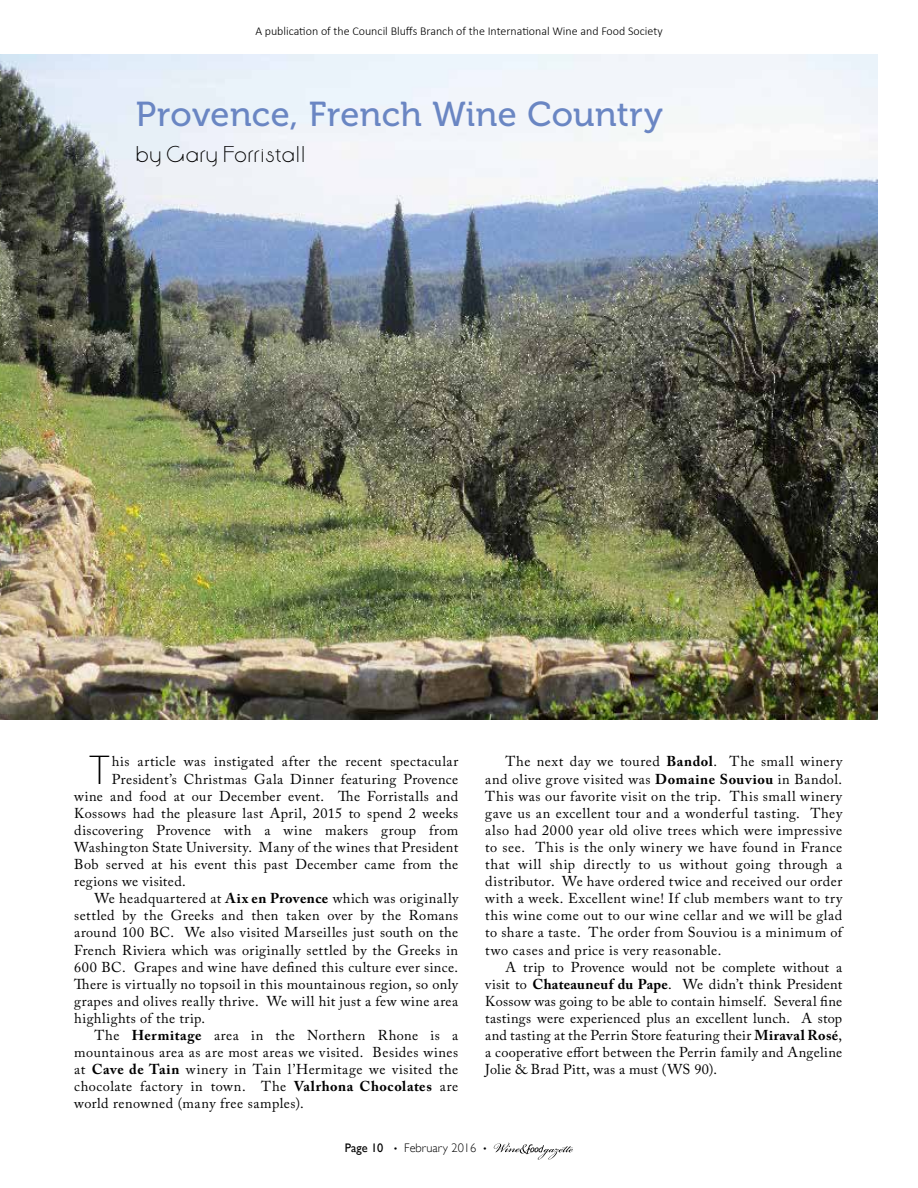
<style>
.page{position:relative;width:918px;height:1188px;background:#fff}
.page>*{position:absolute;margin:0;border:0;box-sizing:border-box;transform-origin:0 0}
.t1{font:36px "Aase Font";color:#000}
.t2{font:34.5px "Museo 500";letter-spacing:.01em;color:#6a86c3}
.t3{font:20.25px "Aase Font";letter-spacing:.005em;color:#000}
.t4{font:14.25px/17.1px "Adobe Caslon Pro";letter-spacing:.03em;color:#000;text-align:justify}
.t5{font:300 12.3px "Gill Sans";color:#000}
.t6{font:300 12px "Calibri";color:#000}
.s1{font-weight:700}
.s2{font-weight:400}
.s3{font-family:"Avenir LT Std";font-weight:900}
</style>
<div class="page">
<svg style="left:494px;top:1143px;width:79px;height:17px"></svg>
<img style="left:0;top:54px;width:878px;height:666px">
<p class="t6" style="left:255px;top:24px;width:409px">A publication of the Council Bluffs Branch of the International Wine and Food Society</p>
<h2 class="t2" style="left:136px;top:95px;width:529px">Provence, French Wine Country</h2>
<h3 class="t3" style="left:136px;top:142px;width:172px">by Gary Forristall</h3>
<h1 class="t1" style="left:88px;top:748px;width:25px">T</h1>
<p class="t4" style="left:112px;top:753px;width:348px">his article was instigated after the recent spectacular</p>
<p class="t4" style="left:112px;top:770px;width:348px">President’s Christmas Gala Dinner featuring Provence</p>
<p class="t4" style="left:74px;top:787px;width:385px">wine and food at our December event. The Forristalls and</p>
<p class="t4" style="left:74px;top:804px;width:386px">Kossows had the pleasure last April, 2015 to spend 2 weeks</p>
<p class="t4" style="left:74px;top:821px;width:386px">discovering Provence with a wine makers group from</p>
<p class="t4" style="left:74px;top:839px;width:385px">Washington State University. Many of the wines that President</p>
<p class="t4" style="left:74px;top:856px;width:385px">Bob served at his event this past December came from the</p>
<p class="t4" style="left:74px;top:873px;width:113px">regions we visited.</p>
<p class="t4" style="left:95px;top:890px;width:365px">We headquartered at <span class="s1">Aix en Provence</span> which was originally</p>
<p class="t4" style="left:74px;top:907px;width:386px">settled by the Greeks and then taken over by the Romans</p>
<p class="t4" style="left:74px;top:924px;width:385px">around 100 BC. We also visited Marseilles just south on the</p>
<p class="t4" style="left:74px;top:941px;width:385px">French Riviera which was originally settled by the Greeks in</p>
<p class="t4" style="left:74px;top:958px;width:385px">600 BC. Grapes and wine have defined this culture ever since.</p>
<p class="t4" style="left:74px;top:975px;width:385px">There is virtually no topsoil in this mountainous region, so only</p>
<p class="t4" style="left:74px;top:992px;width:386px">grapes and olives really thrive. We will hit just a few wine area</p>
<p class="t4" style="left:74px;top:1010px;width:132px">highlights of the trip.</p>
<p class="t4" style="left:95px;top:1027px;width:365px">The <span class="s1">Hermitage</span> area in the Northern Rhone is a</p>
<p class="t4" style="left:74px;top:1044px;width:386px">mountainous area as are most areas we visited. Besides wines</p>
<p class="t4" style="left:74px;top:1061px;width:385px">at <span class="s1">Cave de Tain</span> winery in Tain l’Hermitage we visited the</p>
<p class="t4" style="left:74px;top:1078px;width:385px">chocolate factory in town. The <span class="s1">Valrhona Chocolates</span> are</p>
<p class="t4" style="left:74px;top:1095px;width:231px">world renowned (many free samples).</p>
<p class="t4" style="left:485px;top:753px;width:359px;text-indent:20px">The next day we toured <span class="s1">Bandol</span>. The small winery and olive grove visited was <span class="s1">Domaine Souviou</span> in Bandol.<br>This was our favorite visit on the trip. This small winery gave us an excellent tour and a wonderful tasting. They also had 2000 year old olive trees which were impressive to see. This is the only winery we have found in France that will ship directly to us without going through a distributor. We have ordered twice and received our order with a week. Excellent wine! If club members want to try this wine come out to our wine cellar and we will be glad to share a taste. The order from Souviou is a minimum of two cases and price is very reasonable.</p>
<p class="t4" style="left:485px;top:958px;width:359px;text-indent:20px">A trip to Provence would not be complete without a visit to <span class="s1">Chateauneuf du Pape</span>. We didn’t think President Kossow was going to be able to contain himself. Several fine tastings were experienced plus an excellent lunch. A stop and tasting at the Perrin Store featuring their <span class="s1">Miraval Rosé</span>, a cooperative effort between the Perrin family and Angeline Jolie &amp; Brad Pitt, was a must (WS 90).</p>
<p class="t5" style="left:345px;top:1141px;width:143px"><span class="s2">Page 10</span> <span class="s3">·</span> February 2016 <span class="s3">·</span></p>
</div>
